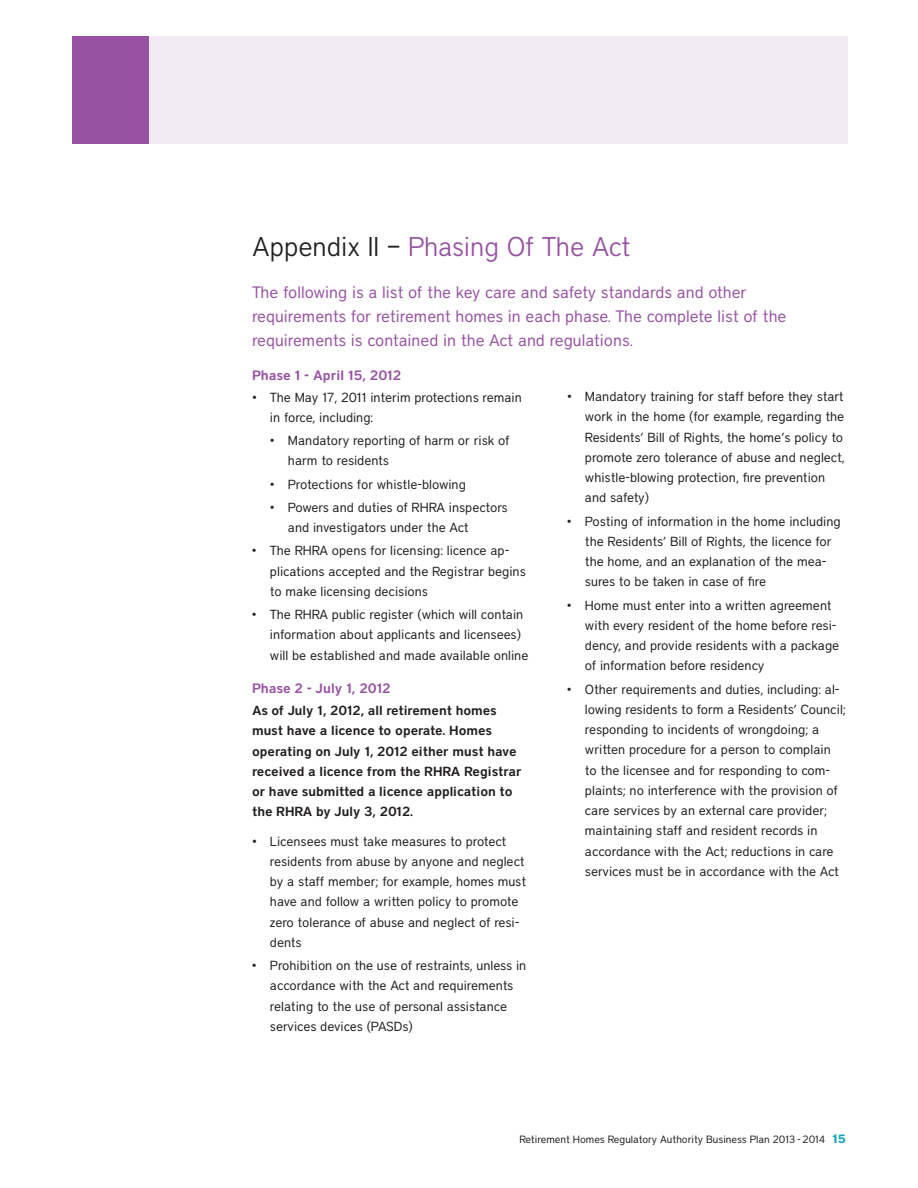
<style>
.page{position:relative;width:918px;height:1188px;background:#fff}
.page>*{position:absolute;margin:0;border:0;box-sizing:border-box;transform-origin:0 0}
.t1{font:300 27px "District";color:#9753a1}
.t2{font:16.5px/24px "District";color:#9753a1}
.t3{font:600 13.5px "District";color:#9753a1}
.t4{font:13.2px/20.2px "District";color:#231f20}
.t5{font:600 13.2px/20.2px "District";color:#231f20}
.t6{font:10.5px "District";color:#231f20}
.s1{color:#231f20}
.s2{font-weight:700;font-size:12px;color:#15a5b5}
</style>
<div class="page">
<div style="left:72px;top:36px;width:776px;height:108px;background:#f1eaf3"></div>
<div style="left:72px;top:36px;width:76px;height:108px;background:#9753a1"></div>
<h2 class="t1" style="left:252px;top:230px;width:380px"><span class="s1">Appendix II –</span> Phasing Of The Act</h2>
<p class="t2" style="left:252px;top:280px;width:536px">The following is a list of the key care and safety standards and other requirements for retirement homes in each phase. The complete list of the requirements is contained in the Act and regulations.</p>
<h3 class="t3" style="left:252px;top:367px;width:151px">Phase 1 - April 15, 2012</h3>
<p class="t4" style="left:270px;top:387px;width:253px;text-indent:-18px">• The May 17, 2011 interim protections remain in force, including:</p>
<p class="t4" style="left:288px;top:430px;width:223px;text-indent:-18px">• Mandatory reporting of harm or risk of harm to residents</p>
<p class="t4" style="left:270px;top:474px;width:197px">• Protections for whistle-blowing</p>
<p class="t4" style="left:288px;top:497px;width:221px;text-indent:-18px">• Powers and duties of RHRA inspectors and investigators under the Act</p>
<p class="t4" style="left:270px;top:540px;width:257px;text-indent:-18px">• The RHRA opens for licensing: licence ap&shy;plications accepted and the Registrar begins to make licensing decisions</p>
<p class="t4" style="left:270px;top:604px;width:260px;text-indent:-18px">• The RHRA public register (which will contain information about applicants and licensees) will be established and made available online</p>
<h3 class="t3" style="left:252px;top:680px;width:140px">Phase 2 - July 1, 2012</h3>
<p class="t5" style="left:252px;top:700px;width:271px">As of July 1, 2012, all retirement homes must have a licence to operate. Homes operating on July 1, 2012 either must have received a licence from the RHRA Registrar or have submitted a licence application to the RHRA by July 3, 2012.</p>
<p class="t4" style="left:270px;top:831px;width:258px;text-indent:-18px">• Licensees must take measures to protect residents from abuse by anyone and neglect by a staff member; for example, homes must have and follow a written policy to promote zero tolerance of abuse and neglect of resi&shy;dents</p>
<p class="t4" style="left:270px;top:955px;width:258px;text-indent:-18px">• Prohibition on the use of restraints, unless in accordance with the Act and requirements relating to the use of personal assistance services devices (PASDs)</p>
<p class="t4" style="left:585px;top:386px;width:261px;text-indent:-18px">• Mandatory training for staff before they start work in the home (for example, regarding the Residents’ Bill of Rights, the home’s policy to promote zero tolerance of abuse and neglect, whistle-blowing protection, fire prevention and safety)</p>
<p class="t4" style="left:585px;top:511px;width:257px;text-indent:-18px">• Posting of information in the home including the Residents’ Bill of Rights, the licence for the home, and an explanation of the mea&shy;sures to be taken in case of fire</p>
<p class="t4" style="left:585px;top:595px;width:256px;text-indent:-18px">• Home must enter into a written agreement with every resident of the home before resi&shy;dency, and provide residents with a package of information before residency</p>
<p class="t4" style="left:585px;top:679px;width:262px;text-indent:-18px">• Other requirements and duties, including: al&shy;lowing residents to form a Residents’ Council; responding to incidents of wrongdoing; a written procedure for a person to complain<br>to the licensee and for responding to com&shy;plaints; no interference with the provision of care services by an external care provider; maintaining staff and resident records in accordance with the Act; reductions in care services must be in accordance with the Act</p>
<p class="t6" style="left:519px;top:1133px;width:328px">Retirement Homes Regulatory Authority Business Plan 2013 - 2014 <span class="s2">15</span></p>
</div>
